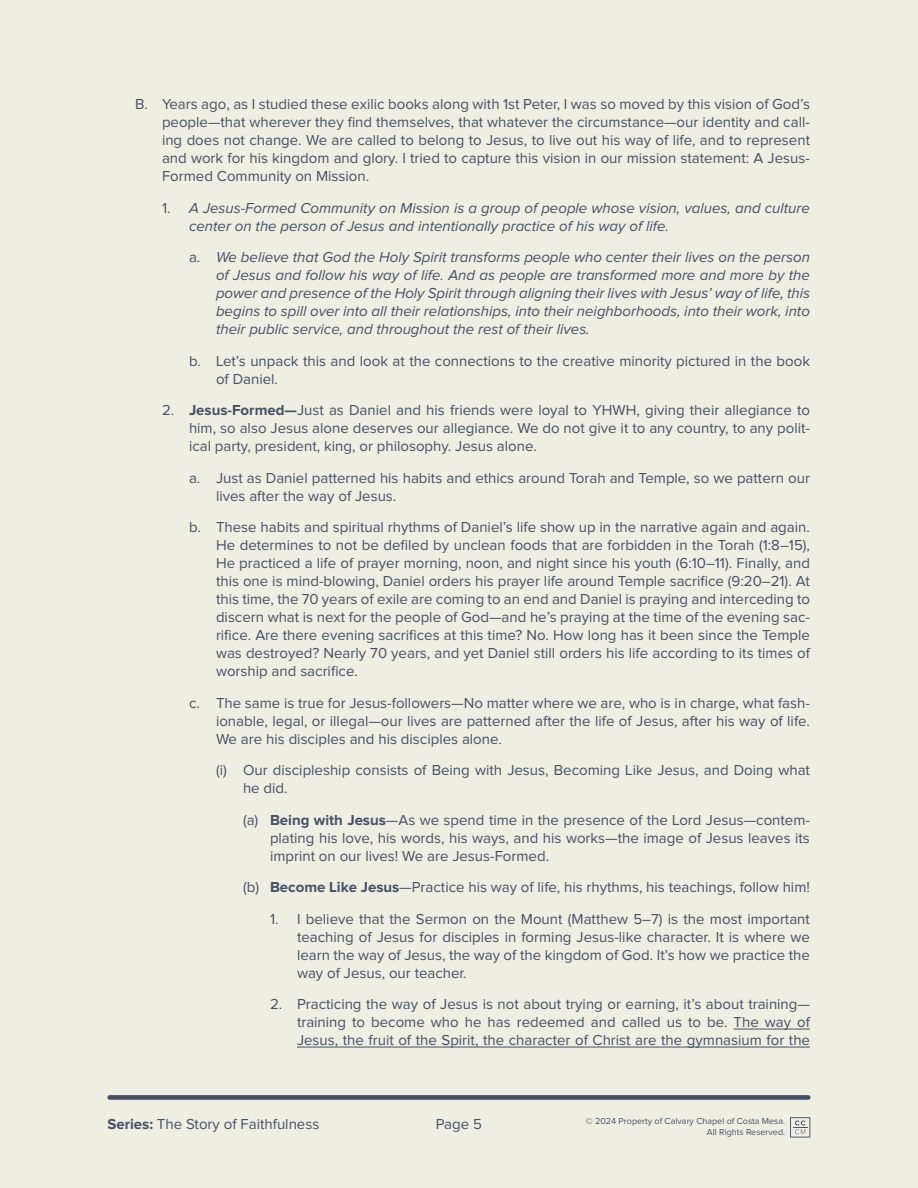
<style>
.page{position:relative;width:918px;height:1188px;background:#efeee3}
.page>*{position:absolute;margin:0;border:0;box-sizing:border-box;transform-origin:0 0}
.t1{font:15px/18px "Proxima Nova";color:#465066;text-align:justify}
.t2{font:italic 15px/18px "Proxima Nova";color:#465066}
.t3{font:15px "Proxima Nova";color:#475066}
.t4{font:9px/10.8px "Proxima Nova";color:#475066;text-align:right}
.s1{font-style:normal}
.s2{font-weight:700}
</style>
<div class="page">
<hr style="left:734px;top:1029px;width:76px;height:1px;background:#465066">
<hr style="left:297px;top:1047px;width:513px;height:1px;background:#465066">
<div style="left:107px;top:1095px;width:704px;height:5px;background:#475066;border-radius:2px"></div>
<svg style="left:790px;top:1117px;width:20px;height:21px"></svg>
<p class="t1" style="left:162px;top:95px;width:650px;text-indent:-27px">B. Years ago, as I studied these exilic books along with 1st Peter, I was so moved by this vision of God’s people—that wherever they find themselves, that whatever the circumstance—our identity and call&shy;ing does not change. We are called to belong to Jesus, to live out his way of life, and to represent and work for his kingdom and glory. I tried to capture this vision in our mission statement: A Jesus-Formed Community on Mission.</p>
<p class="t2" style="left:189px;top:199px;width:622px;text-indent:-27px"><span class="s1">1.</span> A Jesus-Formed Community on Mission is a group of people whose vision, values, and culture center on the person of Jesus and intentionally practice of his way of life.</p>
<p class="t2" style="left:216px;top:248px;width:596px;text-align:justify;text-indent:-27px"><span class="s1">a.</span> We believe that God the Holy Spirit transforms people who center their lives on the person of Jesus and follow his way of life. And as people are transformed more and more by the power and presence of the Holy Spirit through aligning their lives with Jesus’ way of life, this begins to spill over into all their relationships, into their neighborhoods, into their work, into their public service, and throughout the rest of their lives.</p>
<p class="t1" style="left:216px;top:352px;width:596px;text-indent:-27px">b. Let’s unpack this and look at the connections to the creative minority pictured in the book of Daniel.</p>
<p class="t1" style="left:189px;top:401px;width:623px;text-indent:-27px">2. <span class="s2">Jesus-Formed—</span>Just as Daniel and his friends were loyal to YHWH, giving their allegiance to him, so also Jesus alone deserves our allegiance. We do not give it to any country, to any polit&shy;ical party, president, king, or philosophy. Jesus alone.</p>
<p class="t1" style="left:216px;top:469px;width:595px;text-indent:-27px">a. Just as Daniel patterned his habits and ethics around Torah and Temple, so we pattern our lives after the way of Jesus.</p>
<p class="t1" style="left:216px;top:518px;width:596px;text-indent:-27px">b. These habits and spiritual rhythms of Daniel’s life show up in the narrative again and again.<br>He determines to not be defiled by unclean foods that are forbidden in the Torah (1:8–15), He practiced a life of prayer morning, noon, and night since his youth (6:10–11). Finally, and this one is mind-blowing, Daniel orders his prayer life around Temple sacrifice (9:20–21). At this time, the 70 years of exile are coming to an end and Daniel is praying and interceding to discern what is next for the people of God—and he’s praying at the time of the evening sac&shy;rifice. Are there evening sacrifices at this time? No. How long has it been since the Temple was destroyed? Nearly 70 years, and yet Daniel still orders his life according to its times of worship and sacrifice.</p>
<p class="t1" style="left:216px;top:694px;width:596px;text-indent:-27px">c. The same is true for Jesus-followers—No matter where we are, who is in charge, what fash&shy;ionable, legal, or illegal—our lives are patterned after the life of Jesus, after his way of life.<br>We are his disciples and his disciples alone.</p>
<p class="t1" style="left:243px;top:761px;width:569px;text-indent:-27px">(i) Our discipleship consists of Being with Jesus, Becoming Like Jesus, and Doing what he did.</p>
<p class="t1" style="left:270px;top:811px;width:542px;text-indent:-27px">(a) <span class="s2">Being with Jesus</span>—As we spend time in the presence of the Lord Jesus—contem&shy;plating his love, his words, his ways, and his works—the image of Jesus leaves its imprint on our lives! We are Jesus-Formed.</p>
<p class="t1" style="left:243px;top:878px;width:568px">(b) <span class="s2">Become Like Jesus</span>—Practice his way of life, his rhythms, his teachings, follow him!</p>
<p class="t1" style="left:297px;top:910px;width:515px;text-indent:-27px">1. I believe that the Sermon on the Mount (Matthew 5–7) is the most important teaching of Jesus for disciples in forming Jesus-like character. It is where we learn the way of Jesus, the way of the kingdom of God. It’s how we practice the way of Jesus, our teacher.</p>
<p class="t1" style="left:297px;top:995px;width:515px;text-indent:-27px">2. Practicing the way of Jesus is not about trying or earning, it’s about training— training to become who he has redeemed and called us to be. The way of Jesus, the fruit of the Spirit, the character of Christ are the gymnasium for the</p>
<p class="t3" style="left:107px;top:1116px;width:213px"><span class="s2">Series:</span> The Story of Faithfulness</p>
<p class="t4" style="left:586px;top:1116px;width:201px">© 2024 Property of Calvary Chapel of Costa Mesa.<br>All Rights Reserved.</p>
<p class="t3" style="left:436px;top:1116px;width:48px">Page 5</p>
</div>
